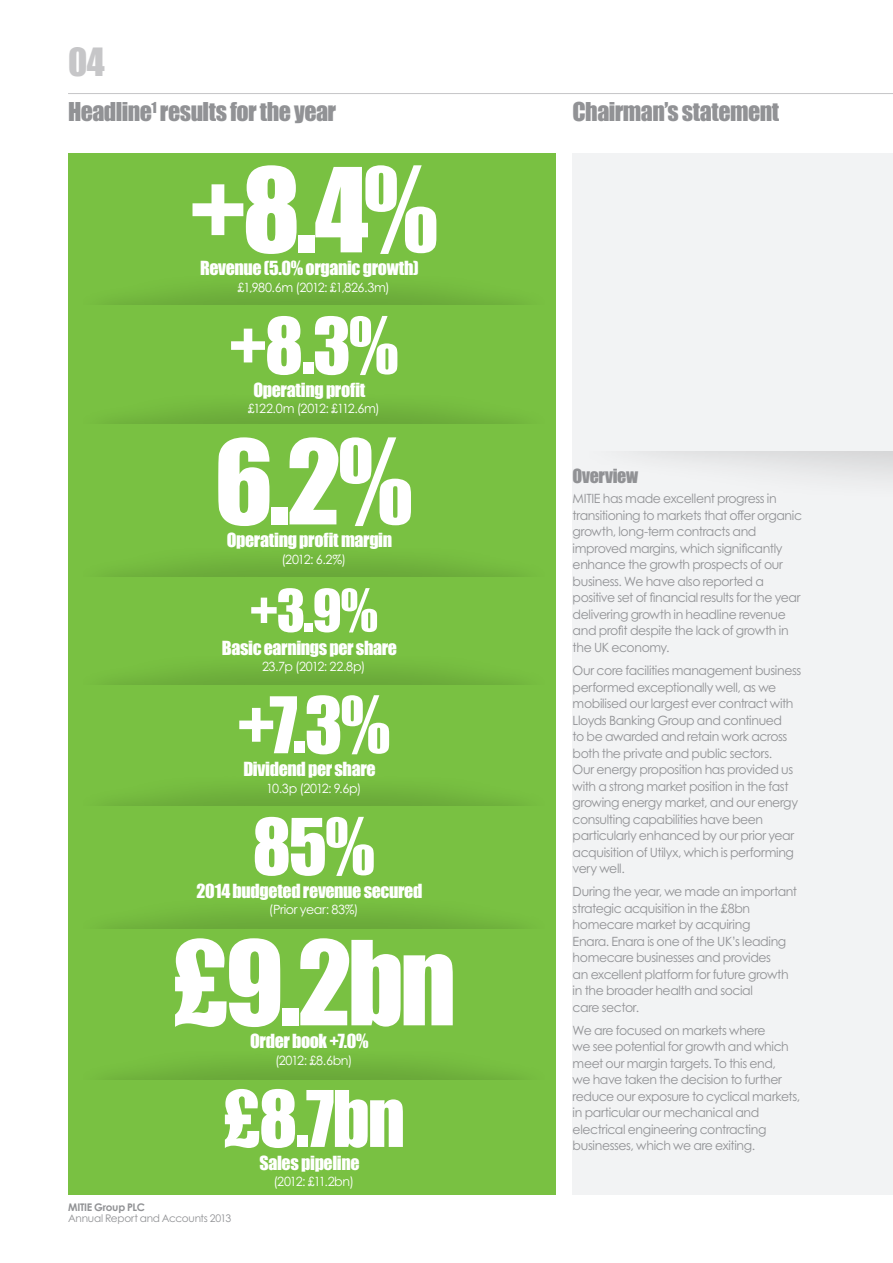
<style>
.page{position:relative;width:893px;height:1263px;background:#fff}
.page>*{position:absolute;margin:0;border:0;box-sizing:border-box;transform-origin:0 0}
.t1{font:108px "Impact MT Std";color:#fff}
.t2{font:72px "Impact MT Std";color:#fff}
.t3{font:54px "Impact MT Std";color:#fff}
.t4{font:36px "Impact MT Std";color:#c6c6c8}
.t5{font:24px "Impact MT Std";letter-spacing:-.025em;color:#919295}
.t6{font:18px "Impact MT Std";letter-spacing:-.025em;color:#fff}
.t7{font:18px "Impact MT Std";letter-spacing:-.02em;color:#919295}
.t8{font:12.75px/16.5px "Century Gothic Std";letter-spacing:-.03em;color:#919295}
.t9{font:12.75px "Century Gothic Std";letter-spacing:-.035em;color:#fff}
.t10{font:12.75px "Century Gothic Std";letter-spacing:-.085em;color:#fff}
.t11{font:12.75px "Century Gothic Std";letter-spacing:-.06em;color:#fff}
.t12{font:10.5px "Century Gothic Std";letter-spacing:-.025em;color:#919295}
.t13{font:700 10.5px "Century Gothic Std";letter-spacing:-.025em;color:#919295}
</style>
<div class="page">
<hr style="left:68px;top:93px;width:825px;height:1px;background:#c6c6c8">
<div style="left:573px;top:153px;width:320px;height:1042px;background:#f2f3f4"></div>
<div style="left:68px;top:153px;width:488px;height:1042px;background:#79c142"></div>
<p class="t4" style="left:68px;top:39px;width:38px">04</p>
<p class="t5" style="left:68px;top:96px;width:270px">Headline<sup>1</sup> results for the year</p>
<p class="t5" style="left:573px;top:96px;width:208px">Chairman’s statement</p>
<p class="t1" style="left:189px;top:139px;width:251px">+8.4%</p>
<p class="t6" style="left:200px;top:256px;width:220px">Revenue (5.0% organic growth)</p>
<p class="t9" style="left:238px;top:279px;width:154px">£1,980.6m (2012: £1,826.3m)</p>
<p class="t2" style="left:229px;top:298px;width:171px">+8.3%</p>
<p class="t6" style="left:254px;top:378px;width:113px">Operating profit</p>
<p class="t10" style="left:248px;top:401px;width:134px">£122.0m (2012: £112.6m)</p>
<p class="t1" style="left:214px;top:411px;width:200px">6.2%</p>
<p class="t6" style="left:227px;top:528px;width:167px">Operating profit margin</p>
<p class="t9" style="left:281px;top:552px;width:66px">(2012: 6.2%)</p>
<p class="t3" style="left:250px;top:575px;width:130px">+3.9%</p>
<p class="t6" style="left:222px;top:636px;width:177px">Basic earnings per share</p>
<p class="t9" style="left:262px;top:659px;width:105px">23.7p (2012: 22.8p)</p>
<p class="t2" style="left:237px;top:677px;width:155px">+7.3%</p>
<p class="t6" style="left:243px;top:757px;width:134px">Dividend per share</p>
<p class="t9" style="left:266px;top:780px;width:97px">10.3p (2012: 9.6p)</p>
<p class="t2" style="left:252px;top:799px;width:124px">85%</p>
<p class="t9" style="left:269px;top:902px;width:91px">(Prior year: 83%)</p>
<p class="t1" style="left:171px;top:912px;width:287px">£9.2bn</p>
<p class="t6" style="left:250px;top:1029px;width:120px">Order book +7.0%</p>
<p class="t9" style="left:275px;top:1052px;width:79px">(2012: £8.6bn)</p>
<p class="t2" style="left:222px;top:1071px;width:184px">£8.7bn</p>
<p class="t6" style="left:259px;top:1151px;width:102px">Sales pipeline</p>
<p class="t11" style="left:273px;top:1174px;width:82px">(2012: £11.2bn)</p>
<p class="t6" style="left:197px;top:879px;width:227px">2014 budgeted revenue secured</p>
<p class="t13" style="left:68px;top:1201px;width:78px">MITIE Group PLC</p>
<p class="t12" style="left:68px;top:1212px;width:165px">Annual Report and Accounts 2013</p>
<p class="t7" style="left:573px;top:464px;width:67px">Overview</p>
<p class="t8" style="left:573px;top:490px;width:231px">MITIE has made excellent progress in transitioning to markets that offer organic growth, long-term contracts and improved margins, which significantly enhance the growth prospects of our business. We have also reported a positive set of financial results for the year delivering growth in headline revenue and profit despite the lack of growth in the UK economy.</p>
<p class="t8" style="left:573px;top:662px;width:230px">Our core facilities management business performed exceptionally well, as we mobilised our largest ever contract with Lloyds Banking Group and continued<br>to be awarded and retain work across both the private and public sectors.<br>Our energy proposition has provided us with a strong market position in the fast growing energy market, and our energy consulting capabilities have been particularly enhanced by our prior year acquisition of Utilyx, which is performing very well.</p>
<p class="t8" style="left:573px;top:883px;width:226px">During the year, we made an important strategic acquisition in the £8bn homecare market by acquiring<br>Enara. Enara is one of the UK’s leading homecare businesses and provides<br>an excellent platform for future growth in the broader health and social<br>care sector.</p>
<p class="t8" style="left:573px;top:1022px;width:229px">We are focused on markets where<br>we see potential for growth and which meet our margin targets. To this end,<br>we have taken the decision to further reduce our exposure to cyclical markets, in particular our mechanical and electrical engineering contracting businesses, which we are exiting.</p>
</div>
